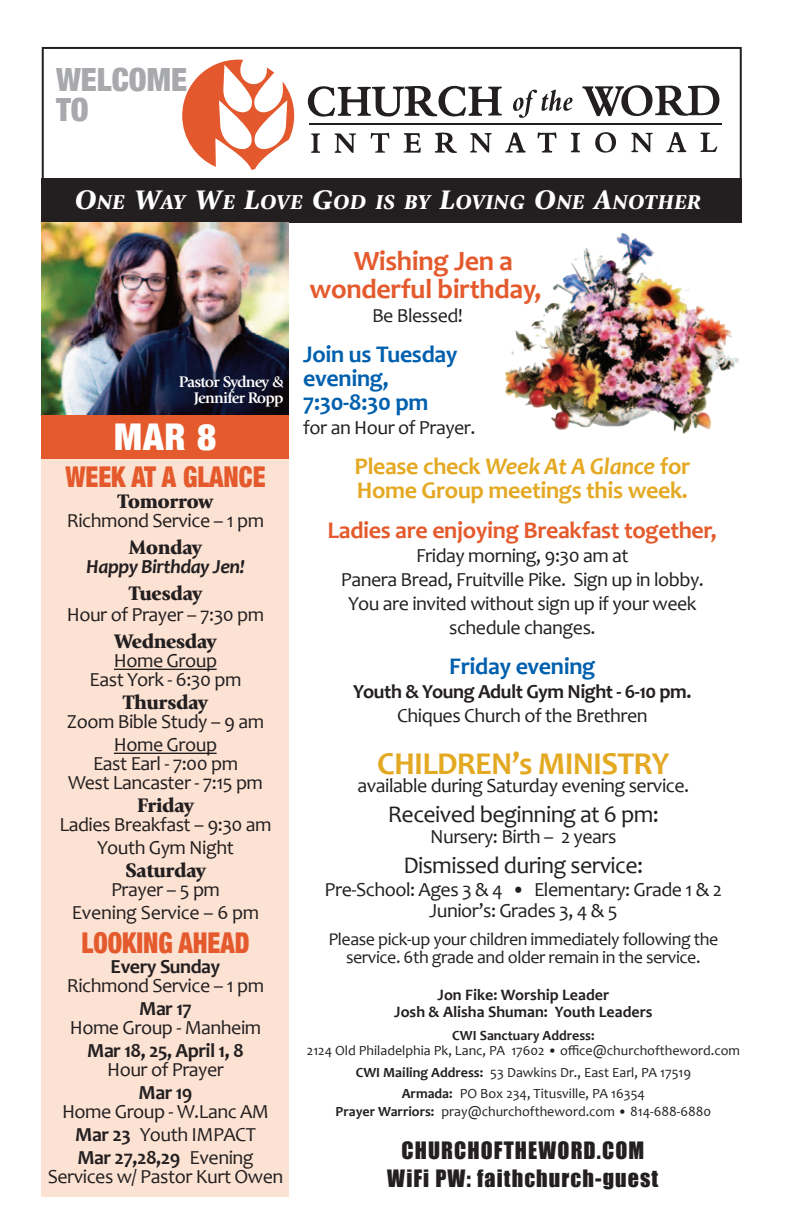
<style>
.page{position:relative;width:789px;height:1224px;background:#fff}
.page>*{position:absolute;margin:0;border:0;box-sizing:border-box;transform-origin:0 0}
.t1{font:900 condensed 36.8px "Helvetica Neue";color:#fff}
.t2{font:700 32px "Candara";letter-spacing:-.025em;color:#e4a922}
.t3{font:900 condensed 32px/30px "Helvetica Neue";color:#a8a9ad}
.t4{font:900 condensed 28.6px "Helvetica Neue";color:#e45a2c;scale:.9 1}
.t5{font:700 28px "Candara";letter-spacing:-.015em;color:#e45a2c}
.t6{font:700 24px "Candara";letter-spacing:-.015em;color:#e4a922}
.t7{font:24px "Candara";letter-spacing:-.025em;color:#231f20}
.t8{font:700 24px "Candara";letter-spacing:-.015em;color:#0160ae}
.t9{font:700 24px "Candara";letter-spacing:-.015em;color:#e45a2c}
.t10{font:22px "Impact";letter-spacing:.05em;color:#231f20}
.t11{font:italic 900 21px "Giovanni";letter-spacing:.035em;color:#fff}
.t12{font:900 20.4px "Giovanni";letter-spacing:-.025em;color:#231f20}
.t13{font:20px "Candara";letter-spacing:-.025em;color:#231f20}
.t14{font:700 20px "Candara";letter-spacing:-.025em;color:#231f20}
.t15{font:italic 700 20px "Candara";letter-spacing:-.025em;color:#231f20}
.t16{font:18px "Candara";letter-spacing:-.025em;color:#231f20}
.t17{font:700 16px "Candara";color:#231f20}
.t18{font:700 16px "Giovanni";letter-spacing:-.05em;color:#fff}
.t19{font:14px "Candara";color:#231f20}
.t20{font:700 14px "Candara";color:#231f20}
.s1{font-size:28px}
.s2{color:#231f20}
.s3{font-weight:700}
.s4{font-weight:400}
.s5{font-style:italic}
</style>
<div class="page">
<div style="left:42px;top:47px;width:700px;height:137px;border:2px solid #231f20"></div>
<hr style="left:309px;top:124px;width:413px;height:1px;background:#231f20">
<svg style="left:582px;top:85px;width:138px;height:31px"></svg>
<svg style="left:308px;top:85px;width:194px;height:32px"></svg>
<svg style="left:435px;top:132px;width:22px;height:21px"></svg>
<svg style="left:595px;top:132px;width:21px;height:21px"></svg>
<svg style="left:631px;top:132px;width:22px;height:20px"></svg>
<svg style="left:470px;top:133px;width:22px;height:20px"></svg>
<svg style="left:334px;top:133px;width:22px;height:20px"></svg>
<svg style="left:505px;top:133px;width:21px;height:20px"></svg>
<svg style="left:403px;top:133px;width:18px;height:20px"></svg>
<svg style="left:666px;top:132px;width:20px;height:20px"></svg>
<svg style="left:537px;top:132px;width:19px;height:21px"></svg>
<svg style="left:371px;top:133px;width:18px;height:20px"></svg>
<svg style="left:700px;top:133px;width:17px;height:19px"></svg>
<svg style="left:571px;top:133px;width:9px;height:19px"></svg>
<svg style="left:311px;top:133px;width:9px;height:20px"></svg>
<svg style="left:513px;top:89px;width:60px;height:29px"></svg>
<svg style="left:182px;top:60px;width:112px;height:110px"></svg>
<div style="left:42px;top:178px;width:700px;height:45px;background:#231f20"></div>
<div style="left:42px;top:251px;width:247px;height:946px;background:#fce2d3"></div>
<div style="left:42px;top:414px;width:247px;height:45px;background:#e45a2c"></div>
<hr style="left:114px;top:669px;width:103px;height:1px;background:#231f20">
<hr style="left:114px;top:753px;width:103px;height:1px;background:#231f20">
<img style="left:42px;top:223px;width:247px;height:191px">
<img style="left:505px;top:233px;width:227px;height:140px">
<p class="t3" style="left:56px;top:64px;width:132px">WELCOME<br>TO</p>
<p class="t11" style="left:75px;top:194px;width:635px"><span class="s1">O</span>NE <span class="s1">W</span>AY <span class="s1">W</span>E <span class="s1">L</span>OVE <span class="s1">G</span>OD IS BY <span class="s1">L</span>OVING <span class="s1">O</span>NE <span class="s1">A</span>NOTHER<span class="s2">I</span></p>
<p class="t18" style="left:179px;top:375px;width:106px">Pastor Sydney &amp;</p>
<p class="t18" style="left:194px;top:392px;width:91px">Jennifer Ropp</p>
<p class="t1" style="left:114px;top:414px;width:103px">MAR 8</p>
<p class="t4" style="left:65px;top:459px;width:224px">WEEK AT A GLANCE</p>
<p class="t12" style="left:118px;top:493px;width:97px">Tomorrow</p>
<p class="t13" style="left:67px;top:508px;width:199px">Richmond Service – 1 pm</p>
<p class="t12" style="left:129px;top:539px;width:75px">Monday</p>
<p class="t15" style="left:86px;top:554px;width:160px">Happy Birthday Jen!</p>
<p class="t12" style="left:129px;top:585px;width:75px">Tuesday</p>
<p class="t13" style="left:67px;top:602px;width:199px">Hour of Prayer – 7:30 pm</p>
<p class="t12" style="left:114px;top:633px;width:104px">Wednesday</p>
<p class="t13" style="left:114px;top:648px;width:105px">Home Group</p>
<p class="t13" style="left:90px;top:667px;width:153px">East York - 6:30 pm</p>
<p class="t12" style="left:123px;top:694px;width:87px">Thursday</p>
<p class="t13" style="left:67px;top:709px;width:199px">Zoom Bible Study – 9 am</p>
<p class="t13" style="left:114px;top:732px;width:105px">Home Group</p>
<p class="t13" style="left:93px;top:751px;width:147px">East Earl - 7:00 pm</p>
<p class="t13" style="left:68px;top:770px;width:196px">West Lancaster - 7:15 pm</p>
<p class="t12" style="left:137px;top:797px;width:58px">Friday</p>
<p class="t13" style="left:59px;top:812px;width:214px">Ladies Breakfast – 9:30 am</p>
<p class="t13" style="left:97px;top:835px;width:138px">Youth Gym Night</p>
<p class="t12" style="left:125px;top:862px;width:82px">Saturday</p>
<p class="t13" style="left:111px;top:877px;width:110px">Prayer – 5 pm</p>
<p class="t13" style="left:72px;top:900px;width:189px">Evening Service – 6 pm</p>
<p class="t4" style="left:81px;top:925px;width:188px">LOOKING AHEAD</p>
<p class="t14" style="left:111px;top:954px;width:111px">Every Sunday</p>
<p class="t13" style="left:67px;top:972px;width:199px">Richmond Service – 1 pm</p>
<p class="t14" style="left:139px;top:995px;width:54px">Mar 17</p>
<p class="t13" style="left:70px;top:1014px;width:193px">Home Group - Manheim</p>
<p class="t14" style="left:87px;top:1037px;width:158px">Mar 18, 25, April 1, 8</p>
<p class="t13" style="left:107px;top:1056px;width:118px">Hour of Prayer</p>
<p class="t14" style="left:139px;top:1079px;width:55px">Mar 19</p>
<p class="t13" style="left:62px;top:1098px;width:208px">Home Group - W.Lanc AM</p>
<p class="t13" style="left:75px;top:1121px;width:182px"><span class="s3">Mar 23</span> Youth IMPACT</p>
<p class="t14" style="left:77px;top:1144px;width:178px">Mar 27,28,29 <span class="s4">Evening</span></p>
<p class="t13" style="left:48px;top:1163px;width:237px">Services w/ Pastor Kurt Owen</p>
<p class="t5" style="left:354px;top:244px;width:161px">Wishing Jen a</p>
<p class="t5" style="left:310px;top:272px;width:233px">wonderful birthday,</p>
<p class="t13" style="left:372px;top:303px;width:92px">Be Blessed!</p>
<p class="t8" style="left:303px;top:340px;width:156px">Join us Tuesday</p>
<p class="t8" style="left:303px;top:364px;width:87px">evening,</p>
<p class="t8" style="left:303px;top:388px;width:127px">7:30-8:30 pm</p>
<p class="t13" style="left:303px;top:415px;width:174px">for an Hour of Prayer.</p>
<p class="t6" style="left:354px;top:452px;width:337px">Please check <span class="s5">Week At A Glance</span> for</p>
<p class="t6" style="left:357px;top:476px;width:333px">Home Group meetings this week.</p>
<p class="t9" style="left:328px;top:516px;width:391px">Ladies are enjoying Breakfast together,</p>
<p class="t13" style="left:416px;top:543px;width:214px">Friday morning, 9:30 am at</p>
<p class="t13" style="left:341px;top:567px;width:365px">Panera Bread, Fruitville Pike. Sign up in lobby.</p>
<p class="t13" style="left:348px;top:591px;width:350px">You are invited without sign up if your week</p>
<p class="t13" style="left:449px;top:615px;width:148px">schedule changes.</p>
<p class="t8" style="left:449px;top:652px;width:148px">Friday evening</p>
<p class="t14" style="left:353px;top:679px;width:340px">Youth &amp; Young Adult Gym Night - 6-10 pm.</p>
<p class="t13" style="left:397px;top:703px;width:252px">Chiques Church of the Brethren</p>
<p class="t2" style="left:377px;top:743px;width:293px">CHILDREN’s MINISTRY</p>
<p class="t13" style="left:357px;top:773px;width:333px">available during Saturday evening service.</p>
<p class="t7" style="left:388px;top:799px;width:273px">Received beginning at 6 pm:</p>
<p class="t13" style="left:430px;top:824px;width:188px">Nursery: Birth – 2 years</p>
<p class="t7" style="left:403px;top:850px;width:241px">Dismissed during service:</p>
<p class="t13" style="left:325px;top:877px;width:399px">Pre-School: Ages 3 &amp; 4 • Elementary: Grade 1 &amp; 2</p>
<p class="t13" style="left:429px;top:898px;width:190px">Junior’s: Grades 3, 4 &amp; 5</p>
<p class="t16" style="left:328px;top:928px;width:391px">Please pick-up your children immediately following the</p>
<p class="t16" style="left:346px;top:946px;width:356px">service. 6th grade and older remain in the service.</p>
<p class="t17" style="left:438px;top:985px;width:173px">Jon Fike: Worship Leader</p>
<p class="t17" style="left:394px;top:1002px;width:260px">Josh &amp; Alisha Shuman: Youth Leaders</p>
<p class="t20" style="left:452px;top:1027px;width:144px">CWI Sanctuary Address:</p>
<p class="t19" style="left:307px;top:1041px;width:434px">2124 Old Philadelphia Pk, Lanc, PA 17602 • office@churchoftheword.com</p>
<p class="t19" style="left:356px;top:1064px;width:337px"><span class="s3">CWI Mailing Address:</span> 53 Dawkins Dr., East Earl, PA 17519</p>
<p class="t19" style="left:402px;top:1084px;width:245px"><span class="s3">Armada:</span> PO Box 234, Titusville, PA 16354</p>
<p class="t19" style="left:336px;top:1103px;width:377px"><span class="s3">Prayer Warriors:</span> pray@churchoftheword.com • 814-688-6880</p>
<p class="t10" style="left:401px;top:1137px;width:244px">CHURCHOFTHEWORD.COM</p>
<p class="t10" style="left:387px;top:1165px;width:272px">WiFi PW: faithchurch-guest</p>
</div>
